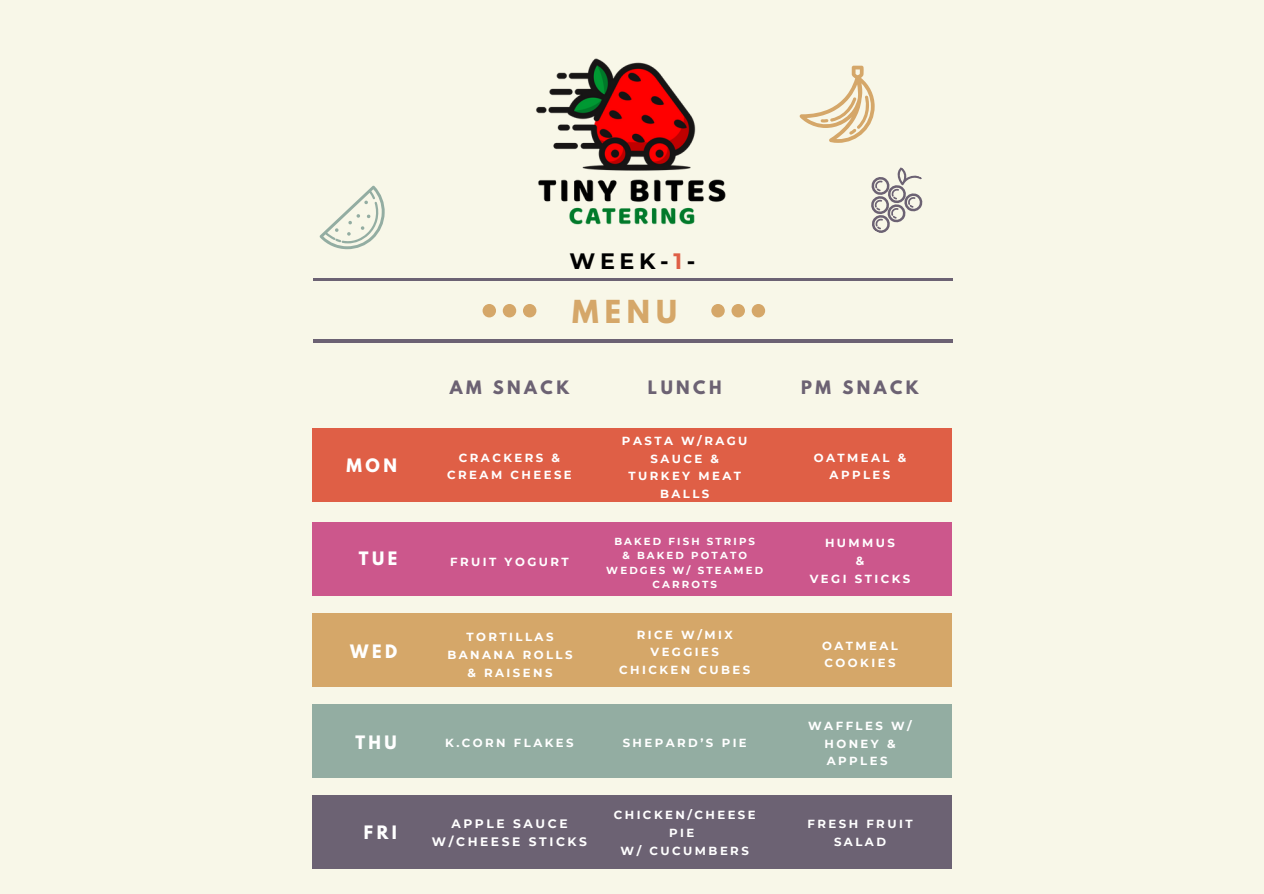
<style>
.page{position:relative;width:1264px;height:894px;background:#fff}
.page>*{position:absolute;margin:0;border:0;box-sizing:border-box;transform-origin:0 0}
.t1{font:700 28.05px "League Spartan";color:#d5a769}
.t2{font:700 22.2px "Montserrat";color:#000}
.t3{font:700 16.35px "League Spartan";letter-spacing:.21em;color:#6c6273}
.t4{font:700 16.35px "League Spartan";letter-spacing:.21em;color:#fff}
.t5{font:700 12.3px/18.6px "Montserrat";letter-spacing:.21em;color:#fff;text-align:center}
.t6{font:700 11.7px/17.7px "Montserrat";letter-spacing:.21em;color:#fff;text-align:center}
.t7{font:700 10.2px/14.4px "Montserrat";letter-spacing:.21em;color:#fff;text-align:center}
.s1{color:#df5f46}
</style>
<div class="page">
<div style="left:0;top:0;width:1263px;height:893px;background:#f8f7e8"></div>
<svg style="left:320px;top:185px;width:65px;height:64px"></svg>
<svg style="left:871px;top:167px;width:52px;height:66px"></svg>
<svg style="left:799px;top:66px;width:75px;height:77px"></svg>
<div style="left:312px;top:428px;width:639px;height:73px;background:#df5f46"></div>
<div style="left:312px;top:522px;width:639px;height:73px;background:#cc578c"></div>
<div style="left:312px;top:613px;width:639px;height:73px;background:#d5a769"></div>
<div style="left:312px;top:704px;width:639px;height:73px;background:#93ada2"></div>
<div style="left:312px;top:795px;width:639px;height:73px;background:#6c6273"></div>
<hr style="left:313px;top:278px;width:639px;height:2px;background:#6c6273">
<hr style="left:313px;top:340px;width:639px;height:2px;background:#6c6273">
<svg style="left:482px;top:304px;width:54px;height:13px"></svg>
<svg style="left:711px;top:304px;width:54px;height:13px"></svg>
<img style="left:536px;top:58px;width:190px;height:167px">
<p class="t4" style="left:346px;top:457px;width:52px">MON</p>
<h2 class="t4" style="left:359px;top:549px;width:40px">TUE</h2>
<p class="t4" style="left:350px;top:642px;width:48px">WED</p>
<p class="t4" style="left:355px;top:733px;width:43px">THU</p>
<p class="t4" style="left:364px;top:824px;width:34px">FRI</p>
<h3 class="t2" style="left:569px;top:248px;width:127px">WEEK-<span class="s1">1</span>-</h3>
<p class="t1" style="left:572px;top:297px;width:106px">MENU</p>
<h1 class="t3" style="left:450px;top:379px;width:121px">AM SNACK</h1>
<p class="t3" style="left:648px;top:379px;width:75px">LUNCH</p>
<p class="t3" style="left:801px;top:379px;width:119px">PM SNACK</p>
<p class="t6" style="left:447px;top:448px;width:126px">CRACKERS &amp;<br>CREAM CHEESE</p>
<h3 class="t6" style="left:450px;top:552px;width:120px">FRUIT YOGURT</h3>
<p class="t6" style="left:447px;top:627px;width:127px">TORTILLAS<br>BANANA ROLLS &amp; RAISENS</p>
<h3 class="t6" style="left:622px;top:431px;width:127px">PASTA W/RAGU<br>SAUCE &amp;<br>TURKEY MEAT<br>BALLS</h3>
<p class="t7" style="left:614px;top:534px;width:142px">BAKED FISH STRIPS</p>
<h3 class="t7" style="left:606px;top:548px;width:158px">&amp; BAKED POTATO<br>WEDGES W/ STEAMED<br>CARROTS</h3>
<h4 class="t6" style="left:619px;top:625px;width:133px">RICE W/MIX<br>VEGGIES<br>CHICKEN CUBES</h4>
<h3 class="t6" style="left:445px;top:733px;width:130px">K.CORN FLAKES</h3>
<h4 class="t6" style="left:622px;top:733px;width:126px">SHEPARD’S PIE</h4>
<h3 class="t6" style="left:813px;top:448px;width:94px">OATMEAL &amp;<br>APPLES</h3>
<h4 class="t6" style="left:809px;top:534px;width:102px">HUMMUS<br>&amp;<br>VEGI STICKS</h4>
<h4 class="t6" style="left:822px;top:636px;width:77px;text-align:left">OATMEAL<br>COOKIES</h4>
<p class="t6" style="left:808px;top:716px;width:105px">WAFFLES W/<br>HONEY &amp;<br>APPLES</p>
<p class="t5" style="left:432px;top:813px;width:156px">APPLE SAUCE<br>W/CHEESE STICKS</p>
<h4 class="t6" style="left:613px;top:806px;width:143px">CHICKEN/CHEESE<br>PIE<br>W/ CUCUMBERS</h4>
<p class="t6" style="left:807px;top:814px;width:107px">FRESH FRUIT<br>SALAD</p>
</div>
